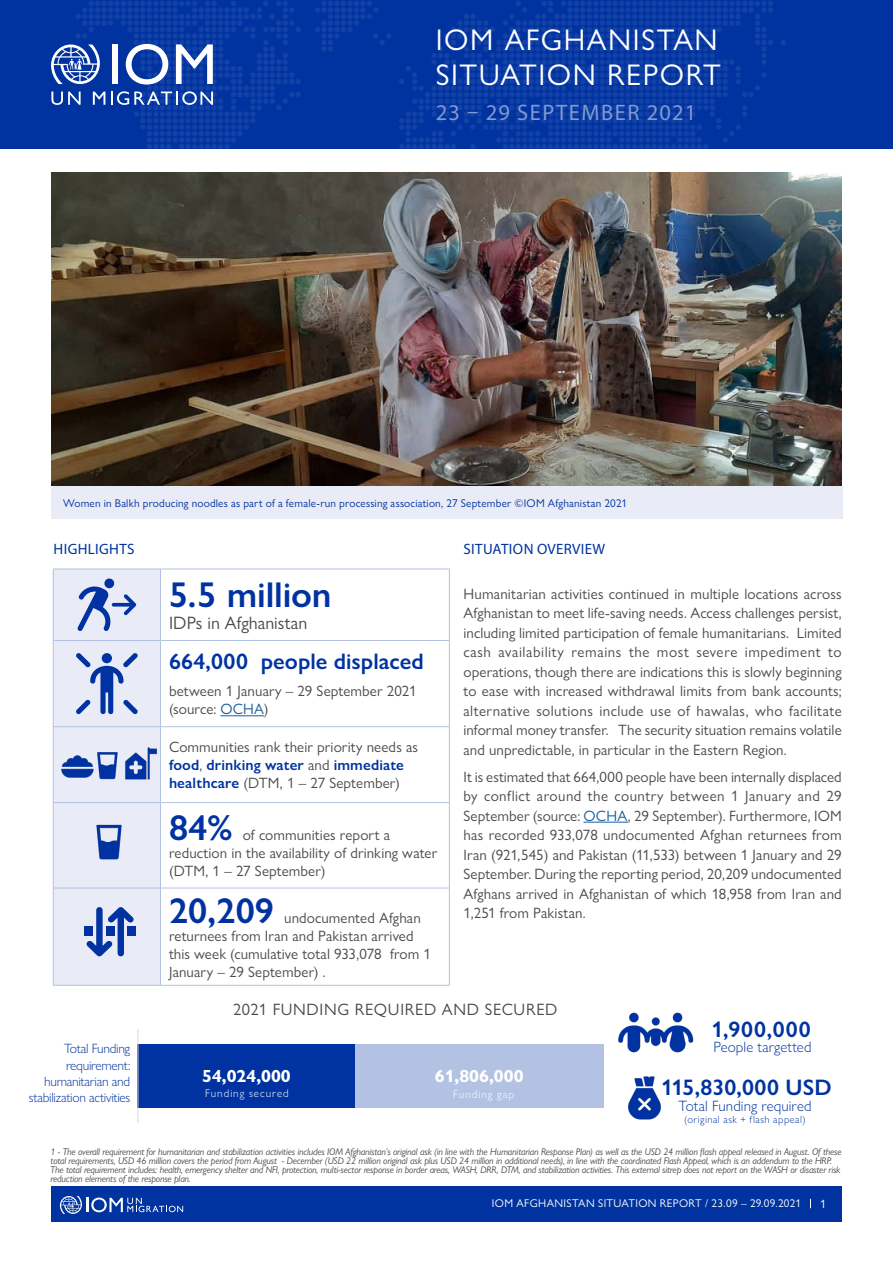
<style>
.page{position:relative;width:893px;height:1263px;background:#fff}
.page>*{position:absolute;margin:0;border:0;box-sizing:border-box;transform-origin:0 0}
.Text_1C{font:600 36px "Gill Sans Nova";color:#0033a1}
.Banner_Title{font:30px/34.5px "Gill Sans Nova";letter-spacing:.05em;color:#fff}
.Text_1C-2{font:600 22.5px "Gill Sans Nova";letter-spacing:.005em;color:#0033a1}
.Banner_Date{font:22.5px "Myriad Pro";letter-spacing:.07em;color:#8099d0}
.Text_1C-3{font:18px "Gill Sans Nova";color:#4a4a49}
.t1{font:700 17.55px "Gill Sans Nova";color:#fff}
.t2{font:16.5px "Gill Sans Nova";letter-spacing:.04em;color:#4a4a49}
.Text_1C-4{font:15px/19.5px "Gill Sans Nova";letter-spacing:.005em;color:#4a4a49}
.Text_1C-5{font:300 15px "Gill Sans Nova";letter-spacing:.005em;color:#0033a0}
.Text_1C-6{font:15px "Myriad Pro";letter-spacing:.025em;color:#0033a0}
.MainTitle_2C{font:15px "Myriad Pro";letter-spacing:.025em;color:#0033a0}
.t3{font:300 13.5px/16.2px "Gill Sans Nova";letter-spacing:-.02em;color:#0033a0}
.t4{font:12.3px "Calibri";color:#595959}
.t5{font:12px "Gill Sans Nova";color:#fff}
.t6{font:11.25px "Gill Sans Nova";letter-spacing:.015em;color:#0033a0}
.t7{font:11.25px "Gill Sans Nova";letter-spacing:.035em;color:#fff}
.t8{font:300 11.25px "Gill Sans Nova";letter-spacing:.085em;color:#fff}
.Text_1C-7{font:300 10.5px "Gill Sans Nova";letter-spacing:.05em;color:#0033a0}
.t9{font:italic 9.75px/9px "Gill Sans Nova";letter-spacing:-.02em;color:#4a4a49}
.s1{color:#175d9e}
.s2{font-weight:600;color:#0033a0}
</style>
<div class="page">
<div style="left:51px;top:1186px;width:791px;height:36px;background:#0033a0"></div>
<svg style="left:60px;top:1196px;width:123px;height:18px"></svg>
<img style="left:51px;top:173px;width:791px;height:314px">
<img style="left:0;top:0;width:893px;height:149px">
<div style="left:112px;top:44px;width:6px;height:40px;background:#fff"></div>
<svg style="left:126px;top:44px;width:42px;height:41px"></svg>
<svg style="left:176px;top:44px;width:37px;height:40px"></svg>
<svg style="left:51px;top:92px;width:30px;height:13px"></svg>
<svg style="left:93px;top:92px;width:12px;height:13px"></svg>
<svg style="left:111px;top:91px;width:102px;height:14px"></svg>
<svg style="left:51px;top:45px;width:49px;height:39px"></svg>
<div style="left:51px;top:487px;width:791px;height:32px;background:#e9ebf6"></div>
<hr style="left:583px;top:822px;width:45px;height:1px;background:#175d9e">
<div style="left:138px;top:1044px;width:217px;height:64px;background:#0033a1"></div>
<div style="left:355px;top:1044px;width:248px;height:64px;background:#b3c2e3"></div>
<hr style="left:138px;top:1030px;width:1px;height:92px;background:#d9d9d9">
<img style="left:628px;top:1076px;width:33px;height:44px">
<div style="left:53px;top:569px;width:107px;height:71px;background:#e9ebf6"></div>
<hr style="left:53px;top:569px;width:107px;height:1px;background:#b3c2e2">
<hr style="left:53px;top:569px;width:1px;height:71px;background:#b3c2e2">
<hr style="left:160px;top:569px;width:290px;height:1px;background:#b3c2e2">
<hr style="left:160px;top:569px;width:1px;height:71px;background:#b3c2e2">
<hr style="left:449px;top:569px;width:1px;height:71px;background:#b3c2e2">
<hr style="left:160px;top:640px;width:290px;height:1px;background:#b3c2e2">
<hr style="left:160px;top:641px;width:1px;height:85px;background:#b3c2e2">
<hr style="left:449px;top:641px;width:1px;height:85px;background:#b3c2e2">
<hr style="left:160px;top:726px;width:290px;height:1px;background:#b3c2e2">
<hr style="left:160px;top:727px;width:1px;height:75px;background:#b3c2e2">
<hr style="left:160px;top:802px;width:290px;height:1px;background:#b3c2e2">
<hr style="left:160px;top:803px;width:1px;height:85px;background:#b3c2e2">
<hr style="left:160px;top:888px;width:290px;height:1px;background:#b3c2e2">
<hr style="left:160px;top:888px;width:1px;height:97px;background:#b3c2e2">
<hr style="left:53px;top:985px;width:107px;height:1px;background:#b3c2e2">
<hr style="left:160px;top:985px;width:290px;height:1px;background:#b3c2e2">
<hr style="left:449px;top:727px;width:1px;height:75px;background:#b3c2e2">
<hr style="left:449px;top:803px;width:1px;height:85px;background:#b3c2e2">
<hr style="left:449px;top:888px;width:1px;height:97px;background:#b3c2e2">
<svg style="left:77px;top:578px;width:59px;height:53px"></svg>
<hr style="left:220px;top:715px;width:44px;height:1px;background:#175d9e">
<svg style="left:53px;top:640px;width:107px;height:345px;background:#d6dcef"></svg>
<img style="left:55px;top:744px;width:42px;height:39px">
<img style="left:88px;top:746px;width:36px;height:37px">
<img style="left:124px;top:741px;width:36px;height:42px">
<img style="left:84px;top:817px;width:50px;height:50px">
<img style="left:618px;top:1012px;width:76px;height:41px">
<div style="left:618px;top:1004px;width:8px;height:20px;background:#fff"></div>
<div style="left:683px;top:1005px;width:7px;height:21px;background:#fff"></div>
<p class="Banner_Title" style="left:436px;top:23px;width:286px">IOM AFGHANISTAN<br>SITUATION REPORT</p>
<p class="Banner_Date" style="left:436px;top:99px;width:262px">23 – 29 SEPTEMBER 2021</p>
<p class="t6" style="left:63px;top:496px;width:566px">Women in Balkh producing noodles as part of a female-run processing association, 27 September ©IOM Afghanistan 2021</p>
<p class="MainTitle_2C" style="left:54px;top:539px;width:82px">HIGHLIGHTS</p>
<p class="Text_1C-6" style="left:464px;top:539px;width:143px">SITUATION OVERVIEW</p>
<p class="Text_1C-4" style="left:463px;top:584px;width:380px;text-align:justify">Humanitarian activities continued in multiple locations across Afghanistan to meet life-saving needs. Access challenges persist, including limited participation of female humanitarians. Limited cash availability remains the most severe impediment to operations, though there are indications this is slowly beginning to ease with increased withdrawal limits from bank accounts; alternative solutions include use of hawalas, who facilitate informal money transfer. The security situation remains volatile and unpredictable, in particular in the Eastern Region.</p>
<p class="Text_1C-4" style="left:463px;top:767px;width:380px;text-align:justify">It is estimated that 664,000 people have been internally displaced by conflict around the country between 1 January and 29<br>September (source: <span class="s1">OCHA</span>, 29 September). Furthermore, IOM has recorded 933,078 undocumented Afghan returnees from Iran (921,545) and Pakistan (11,533) between 1 January and 29<br>September. During the reporting period, 20,209 undocumented Afghans arrived in Afghanistan of which 18,958 from Iran and 1,251 from Pakistan.</p>
<p class="Text_1C" style="left:169px;top:573px;width:164px">5.5 million</p>
<p class="Text_1C-3" style="left:169px;top:611px;width:140px">IDPs in Afghanistan</p>
<p class="Text_1C-2" style="left:169px;top:648px;width:256px">664,000 people displaced</p>
<p class="Text_1C-4" style="left:169px;top:682px;width:249px;line-height:18px">between 1 January – 29 September 2021 (source: <span class="s1">OCHA</span>)</p>
<p class="Text_1C-4" style="left:169px;top:738px;width:251px;line-height:18px">Communities rank their priority needs as <span class="s2">food</span>, <span class="s2">drinking water</span> and <span class="s2">immediate healthcare</span> (DTM, 1 – 27 September)</p>
<p class="Text_1C" style="left:169px;top:806px;width:65px">84%</p>
<p class="Text_1C-4" style="left:169px;top:826px;width:270px;line-height:18px;text-indent:74px">of communities report a reduction in the availability of drinking water (DTM, 1 – 27 September)</p>
<p class="Text_1C" style="left:169px;top:888px;width:106px">20,209</p>
<p class="t4" style="left:315px;top:843px;width:53px">Chart Title</p>
<p class="Text_1C-4" style="left:169px;top:908px;width:263px;line-height:18px;text-indent:115px">undocumented Afghan returnees from Iran and Pakistan arrived this week (cumulative total 933,078 from 1<br>January – 29 September) .</p>
<p class="t2" style="left:233px;top:999px;width:326px">2021 FUNDING REQUIRED AND SECURED</p>
<p class="t3" style="left:64px;top:1040px;width:68px">Total Funding requirement:</p>
<p class="t3" style="left:29px;top:1073px;width:103px;text-align:right">humanitarian and stabilization activities</p>
<p class="t1" style="left:202px;top:1065px;width:90px">54,024,000</p>
<p class="t1" style="left:435px;top:1065px;width:90px">61,806,000</p>
<p class="t8" style="left:205px;top:1086px;width:85px">Funding secured</p>
<p class="t8" style="left:453px;top:1087px;width:63px">Funding gap</p>
<p class="Text_1C-2" style="left:711px;top:1015px;width:101px">1,900,000</p>
<p class="Text_1C-5" style="left:713px;top:1038px;width:100px">People targetted</p>
<p class="Text_1C-2" style="left:661px;top:1074px;width:172px">115,830,000 USD</p>
<p class="Text_1C-5" style="left:678px;top:1097px;width:134px">Total Funding required</p>
<p class="Text_1C-7" style="left:684px;top:1113px;width:123px">(original ask + flash appeal)</p>
<p class="t9" style="left:51px;top:1147px;width:793px">1 - The overall requirement for humanitarian and stabilization activities includes IOM Afghanistan’s original ask (in line with the Humanitarian Response Plan) as well as the USD 24 million flash appeal released in August. Of these total requirements, USD 46 million covers the period from August - December (USD 22 million original ask plus USD 24 million in additional needs), in line with the coordinated Flash Appeal, which is an addendum to the HRP.</p>
<p class="t9" style="left:51px;top:1165px;width:791px">The total requirement includes: health, emergency shelter and NFI, protection, multi-sector response in border areas, WASH, DRR, DTM, and stabilization activities. This external sitrep does not report on the WASH or disaster risk reduction elements of the response plan.</p>
<p class="t7" style="left:492px;top:1196px;width:311px">IOM AFGHANISTAN SITUATION REPORT / 23.09 – 29.09.2021</p>
<p class="t5" style="left:820px;top:1196px;width:7px">1</p>
</div>
